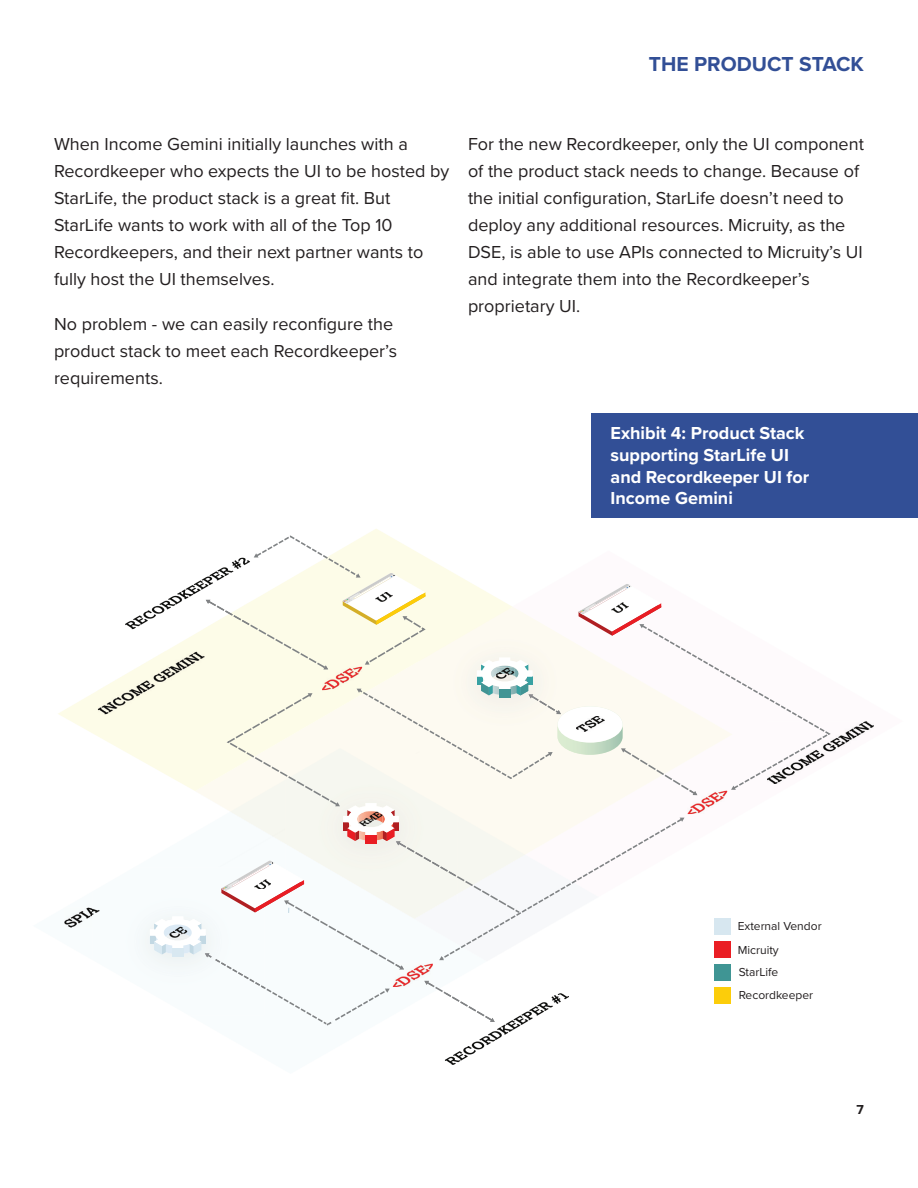
<style>
.page{position:relative;width:918px;height:1188px;background:#fff}
.page>*{position:absolute;margin:0;border:0;box-sizing:border-box;transform-origin:0 0}
.t1{font:700 21px "Proxima Nova";color:#324f96}
.t2{font:18px/27px "Proxima Nova";color:#231f20}
.t3{font:700 18px/21.6px "Proxima Nova";color:#fff}
.t4{font:700 13.5px "Proxima Nova";color:#231f20}
.t5{font:12px "Proxima Nova";color:#231f20}
</style>
<div class="page">
<div style="left:592px;top:414px;width:326px;height:104px;background:#324f96"></div>
<svg style="left:58px;top:529px;width:329px;height:237px"></svg>
<img style="left:115px;top:867px;width:35px;height:60px">
<img style="left:831px;top:721px;width:43px;height:31px">
<img style="left:125px;top:557px;width:25px;height:72px">
<img style="left:445px;top:1025px;width:76px;height:40px">
<img style="left:98px;top:652px;width:52px;height:62px">
<img style="left:64px;top:907px;width:35px;height:21px">
<svg style="left:150px;top:535px;width:681px;height:490px"></svg>
<img style="left:376px;top:592px;width:16px;height:9px">
<div style="left:714px;top:941px;width:17px;height:17px;background:#ea1e24"></div>
<div style="left:714px;top:918px;width:17px;height:17px;background:#d7e7f0"></div>
<div style="left:714px;top:964px;width:17px;height:17px;background:#3f9594"></div>
<div style="left:714px;top:987px;width:17px;height:17px;background:#fccd0a"></div>
<p class="t1" style="left:649px;top:48px;width:217px">THE PRODUCT STACK</p>
<p class="t2" style="left:54px;top:130px;width:397px">When Income Gemini initially launches with a<br>Recordkeeper who expects the UI to be hosted by<br>StarLife, the product stack is a great fit. But</p>
<p class="t2" style="left:54px;top:211px;width:340px">StarLife wants to work with all of the Top 10</p>
<p class="t2" style="left:54px;top:238px;width:371px">Recordkeepers, and their next partner wants to fully host the UI themselves.</p>
<p class="t2" style="left:54px;top:310px;width:341px">No problem - we can easily reconfigure the</p>
<p class="t2" style="left:54px;top:337px;width:345px">product stack to meet each Recordkeeper’s</p>
<p class="t2" style="left:54px;top:364px;width:110px">requirements.</p>
<p class="t2" style="left:468px;top:130px;width:398px">For the new Recordkeeper, only the UI component of the product stack needs to change. Because of the initial configuration, StarLife doesn’t need to deploy any additional resources. Micruity, as the DSE, is able to use APIs connected to Micruity’s UI and integrate them into the Recordkeeper’s</p>
<p class="t2" style="left:468px;top:292px;width:114px">proprietary UI.</p>
<p class="t3" style="left:611px;top:422px;width:195px">Exhibit 4: Product Stack</p>
<p class="t3" style="left:611px;top:444px;width:180px">supporting StarLife UI</p>
<p class="t3" style="left:611px;top:465px;width:200px">and Recordkeeper UI for<br>Income Gemini</p>
<p class="t5" style="left:738px;top:917px;width:85px">External Vendor</p>
<p class="t5" style="left:738px;top:942px;width:43px">Micruity</p>
<p class="t5" style="left:739px;top:963px;width:41px">StarLife</p>
<p class="t5" style="left:739px;top:986px;width:76px">Recordkeeper</p>
<p class="t4" style="left:857px;top:1100px;width:9px">7</p>
</div>
